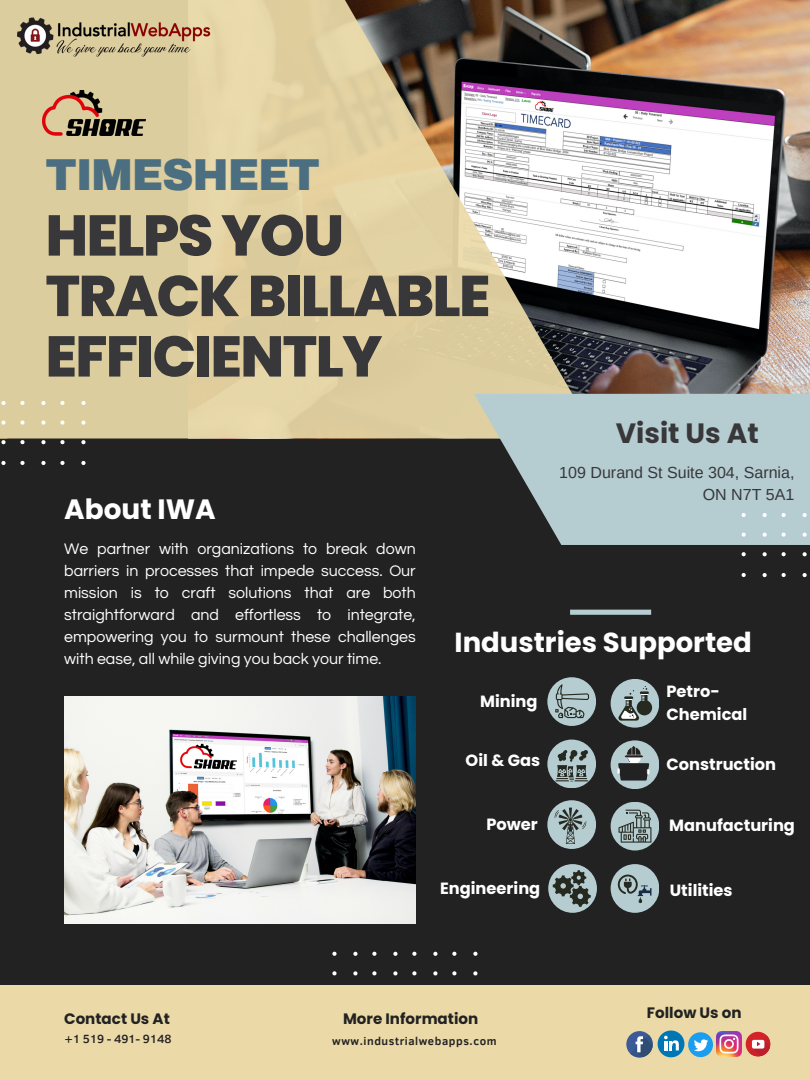
<style>
.page{position:relative;width:810px;height:1080px;background:#222}
.page>*{position:absolute;margin:0;border:0;box-sizing:border-box;transform-origin:0 0}
.t1{font:800 57.38px/60.5px "Poppins";letter-spacing:-.03em;color:#38373a}
.t2{font:900 43.75px "Archivo";letter-spacing:-.03em;color:#4b6f80}
.t3{font:700 27.94px "Poppins";color:#38373a}
.t4{font:700 27.94px "Poppins";color:#fff}
.t5{font:700 27.5px "Poppins";color:#fff}
.t6{font:700 16.25px/22.5px "Poppins";color:#fff}
.t7{font:16.06px/22px "Arimo";color:#38373a;text-align:right}
.t8{font:15.94px/22px "Questrial";color:#fff;text-align:justify}
.t9{font:700 15.12px "Poppins";color:#222}
.t10{font:500 12.19px "Clear Sans";letter-spacing:-.02em;color:#222}
.t11{font:700 11.25px "Clear Sans";letter-spacing:.05em;color:#222}
</style>
<div class="page">
<img style="left:598px;top:0;width:212px;height:394px">
<svg style="left:0;top:0;width:598px;height:439px;fill:#dccd9e"></svg>
<svg style="left:474px;top:394px;width:336px;height:151px;fill:#b5cdd1"></svg>
<div style="left:570px;top:610px;width:81px;height:5px;background:#b5cdd1"></div>
<svg style="left:0;top:401px;width:86px;height:64px"></svg>
<svg style="left:332px;top:952px;width:146px;height:34px"></svg>
<svg style="left:742px;top:513px;width:68px;height:64px"></svg>
<div style="left:0;top:986px;width:810px;height:94px;background:#ebdaa8"></div>
<img style="left:43px;top:91px;width:102px;height:45px">
<svg style="left:626px;top:1031px;width:27px;height:26px"></svg>
<img style="left:717px;top:1031px;width:25px;height:25px">
<div style="left:746px;top:1032px;width:24px;height:24px;background:#d42428;border-radius:50%"></div>
<svg style="left:749px;top:1035px;width:22px;height:22px"></svg>
<svg style="left:630px;top:1031px;width:83px;height:27px"></svg>
<img style="left:18px;top:15px;width:282px;height:41px">
<div style="left:611px;top:740px;width:48px;height:49px;background:#b5cdd1;border-radius:50%"></div>
<svg style="left:617px;top:746px;width:33px;height:35px"></svg>
<div style="left:611px;top:679px;width:48px;height:49px;background:#b5cdd1;border-radius:50%"></div>
<svg style="left:618px;top:686px;width:34px;height:35px"></svg>
<div style="left:547px;top:740px;width:49px;height:48px;background:#b5cdd1;border-radius:50%"></div>
<svg style="left:555px;top:750px;width:33px;height:32px"></svg>
<div style="left:547px;top:800px;width:49px;height:49px;background:#b5cdd1;border-radius:50%"></div>
<svg style="left:555px;top:808px;width:31px;height:36px"></svg>
<div style="left:547px;top:677px;width:49px;height:49px;background:#b5cdd1;border-radius:50%"></div>
<svg style="left:555px;top:684px;width:34px;height:34px"></svg>
<div style="left:611px;top:802px;width:48px;height:49px;background:#b5cdd1;border-radius:50%"></div>
<svg style="left:618px;top:810px;width:33px;height:32px"></svg>
<div style="left:611px;top:864px;width:48px;height:49px;background:#b5cdd1;border-radius:50%"></div>
<svg style="left:618px;top:875px;width:33px;height:28px"></svg>
<div style="left:548px;top:864px;width:49px;height:49px;background:#b5cdd1;border-radius:50%"></div>
<svg style="left:553px;top:870px;width:38px;height:37px"></svg>
<img style="left:64px;top:696px;width:352px;height:228px">
<h4 class="t2" style="left:46px;top:151px;width:276px">TIMESHEET</h4>
<p class="t1" style="left:46px;top:205px;width:446px">HELPS YOU<br>TRACK BILLABLE<br>EFFICIENTLY</p>
<p class="t4" style="left:64px;top:490px;width:153px">About IWA</p>
<h4 class="t3" style="left:616px;top:413px;width:144px">Visit Us At</h4>
<p class="t7" style="left:559px;top:461px;width:237px">109 Durand St Suite 304, Sarnia,<br>ON N7T 5A1</p>
<h4 class="t8" style="left:64px;top:538px;width:353px">We partner with organizations to break down barriers in processes that impede success. Our mission is to craft solutions that are both straightforward and effortless to integrate, empowering you to surmount these challenges with ease, all while giving you back your time.</h4>
<p class="t5" style="left:455px;top:623px;width:299px">Industries Supported</p>
<p class="t6" style="left:480px;top:690px;width:59px">Mining</p>
<p class="t6" style="left:466px;top:749px;width:76px">Oil &amp; Gas</p>
<h3 class="t6" style="left:486px;top:813px;width:53px">Power</h3>
<h5 class="t6" style="left:666px;top:680px;width:82px">Petro-<br>Chemical</h5>
<h3 class="t6" style="left:666px;top:753px;width:111px">Construction</h3>
<h5 class="t6" style="left:669px;top:814px;width:127px">Manufacturing</h5>
<p class="t6" style="left:440px;top:877px;width:102px">Engineering</p>
<h3 class="t6" style="left:670px;top:879px;width:64px">Utilities</h3>
<h4 class="t9" style="left:64px;top:1008px;width:107px">Contact Us At</h4>
<p class="t9" style="left:343px;top:1008px;width:137px">More Information</p>
<h4 class="t10" style="left:65px;top:1029px;width:108px">+1 519 - 491- 9148</h4>
<p class="t11" style="left:332px;top:1033px;width:166px">www.industrialwebapps.com</p>
<h2 class="t9" style="left:647px;top:1002px;width:96px">Follow Us on</h2>
</div>
